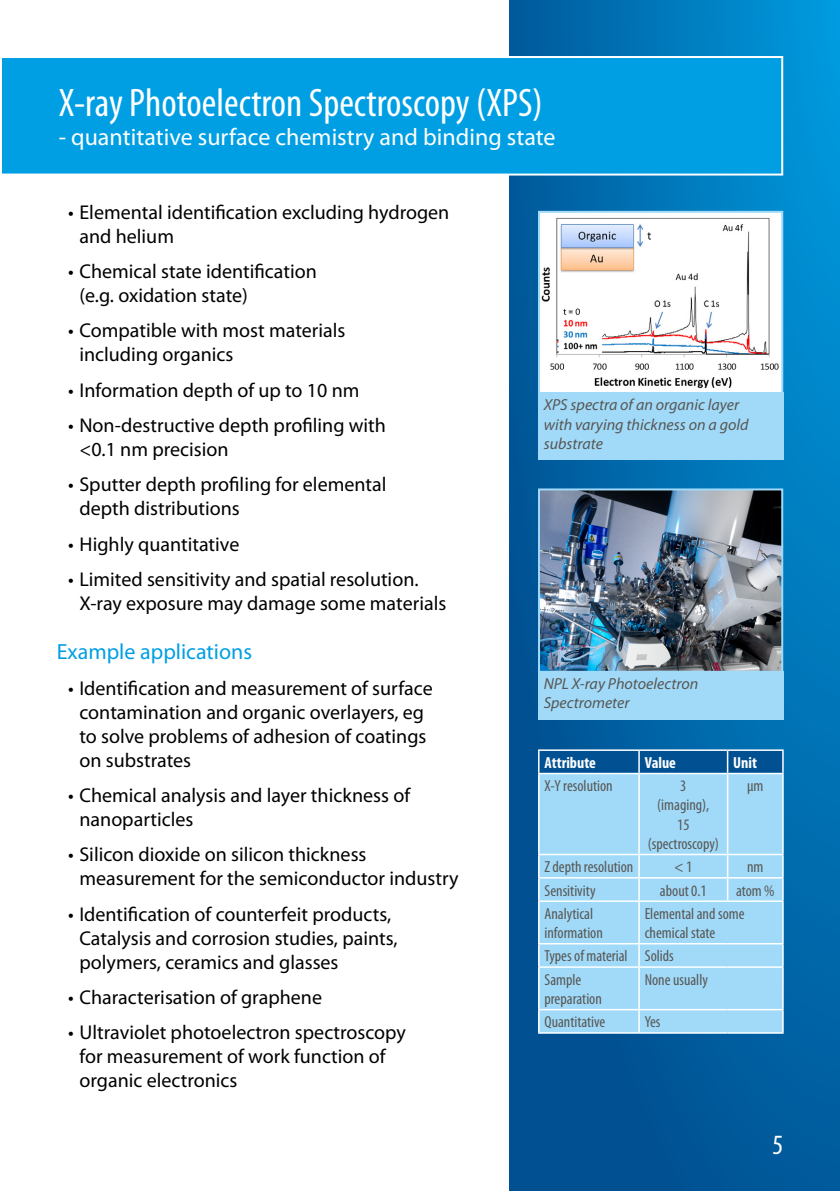
<style>
.page{position:relative;width:840px;height:1191px;background:#fff}
.page>*{position:absolute;margin:0;border:0;box-sizing:border-box;transform-origin:0 0}
.t1{font:condensed 40px "Myriad Pro";color:#fff}
.t2{font:condensed 28px "Myriad Pro";color:#fff}
.t3{font:24px "Myriad Pro";color:#fff}
.t4{font:22px "Myriad Pro";color:#009fe3}
.t5{font:20px/24px "Myriad Pro";color:#000}
.t6{font:condensed 16px/19.2px "Myriad Pro";color:#575756}
.t7{font:italic 16px/19.2px "Myriad Pro";color:#575756}
.t8{font:700 condensed 16px "Myriad Pro";color:#fff}
</style>
<div class="page">
<svg style="left:509px;top:0;width:330px;height:1191px;background:#016aab"></svg>
<img style="left:540px;top:214px;width:239px;height:177px">
<div style="left:537px;top:211px;width:245px;height:183px;border:2px solid #a1daf8"></div>
<div style="left:537px;top:393px;width:245px;height:67px;background:#a1daf8"></div>
<div style="left:1px;top:57px;width:780px;height:117px;background:#009fe3"></div>
<div style="left:0;top:56px;width:782px;height:119px;border:2px solid #fff"></div>
<div style="left:539px;top:774px;width:242px;height:258px;background:#a1daf8"></div>
<hr style="left:537px;top:749px;width:101px;height:2px;background:#fff">
<hr style="left:537px;top:751px;width:2px;height:21px;background:#fff">
<hr style="left:638px;top:749px;width:89px;height:2px;background:#fff">
<div style="left:538px;top:750px;width:243px;height:22px;background:#005092"></div>
<hr style="left:727px;top:749px;width:56px;height:2px;background:#fff">
<hr style="left:726px;top:751px;width:2px;height:21px;background:#fff">
<hr style="left:781px;top:751px;width:2px;height:21px;background:#fff">
<hr style="left:537px;top:772px;width:101px;height:2px;background:#fff">
<hr style="left:537px;top:774px;width:2px;height:79px;background:#fff">
<hr style="left:638px;top:772px;width:89px;height:2px;background:#fff">
<hr style="left:638px;top:774px;width:1px;height:79px;background:#fff">
<hr style="left:727px;top:772px;width:56px;height:2px;background:#fff">
<hr style="left:726px;top:774px;width:2px;height:79px;background:#fff">
<hr style="left:781px;top:774px;width:2px;height:79px;background:#fff">
<hr style="left:537px;top:853px;width:101px;height:2px;background:#fff">
<hr style="left:537px;top:855px;width:2px;height:22px;background:#fff">
<hr style="left:638px;top:853px;width:89px;height:2px;background:#fff">
<hr style="left:727px;top:853px;width:56px;height:2px;background:#fff">
<hr style="left:726px;top:855px;width:2px;height:22px;background:#fff">
<hr style="left:781px;top:855px;width:2px;height:22px;background:#fff">
<hr style="left:537px;top:877px;width:101px;height:1px;background:#fff">
<hr style="left:537px;top:878px;width:2px;height:22px;background:#fff">
<hr style="left:638px;top:877px;width:89px;height:1px;background:#fff">
<svg style="left:638px;top:855px;width:1px;height:45px"></svg>
<hr style="left:727px;top:877px;width:56px;height:1px;background:#fff">
<hr style="left:726px;top:878px;width:2px;height:22px;background:#fff">
<hr style="left:781px;top:878px;width:2px;height:22px;background:#fff">
<hr style="left:537px;top:900px;width:101px;height:2px;background:#fff">
<hr style="left:537px;top:902px;width:2px;height:41px;background:#fff">
<hr style="left:638px;top:900px;width:89px;height:2px;background:#fff">
<hr style="left:638px;top:902px;width:1px;height:41px;background:#fff">
<hr style="left:727px;top:900px;width:56px;height:2px;background:#fff">
<hr style="left:781px;top:902px;width:2px;height:41px;background:#fff">
<hr style="left:537px;top:943px;width:101px;height:1px;background:#fff">
<hr style="left:537px;top:944px;width:2px;height:22px;background:#fff">
<hr style="left:638px;top:943px;width:89px;height:1px;background:#fff">
<svg style="left:638px;top:944px;width:1px;height:22px"></svg>
<hr style="left:727px;top:943px;width:56px;height:1px;background:#fff">
<hr style="left:781px;top:944px;width:2px;height:22px;background:#fff">
<hr style="left:537px;top:966px;width:101px;height:1px;background:#fff">
<hr style="left:537px;top:967px;width:2px;height:42px;background:#fff">
<hr style="left:638px;top:966px;width:89px;height:1px;background:#fff">
<hr style="left:638px;top:967px;width:1px;height:42px;background:#fff">
<hr style="left:727px;top:966px;width:56px;height:1px;background:#fff">
<hr style="left:781px;top:967px;width:2px;height:42px;background:#fff">
<hr style="left:537px;top:1009px;width:101px;height:1px;background:#fff">
<hr style="left:537px;top:1010px;width:2px;height:22px;background:#fff">
<hr style="left:638px;top:1009px;width:89px;height:1px;background:#fff">
<svg style="left:638px;top:1010px;width:1px;height:22px"></svg>
<hr style="left:727px;top:1009px;width:56px;height:1px;background:#fff">
<hr style="left:781px;top:1010px;width:2px;height:22px;background:#fff">
<hr style="left:537px;top:1032px;width:101px;height:1px;background:#fff">
<hr style="left:638px;top:1032px;width:89px;height:1px;background:#fff">
<hr style="left:727px;top:1032px;width:56px;height:1px;background:#fff">
<img style="left:540px;top:491px;width:239px;height:179px">
<div style="left:537px;top:488px;width:245px;height:185px;border:2px solid #a1daf8"></div>
<div style="left:537px;top:671px;width:245px;height:48px;background:#a1daf8"></div>
<h1 class="t1" style="left:59px;top:79px;width:485px">X-ray Photoelectron Spectroscopy (XPS)</h1>
<p class="t3" style="left:59px;top:122px;width:498px">- quantitative surface chemistry and binding state</p>
<p class="t5" style="left:79px;top:200px;width:371px;text-indent:-11px">• Elemental identification excluding hydrogen and helium</p>
<p class="t5" style="left:79px;top:259px;width:239px;text-indent:-11px">• Chemical state identification (e.g. oxidation state)</p>
<p class="t5" style="left:79px;top:318px;width:267px;text-indent:-11px">• Compatible with most materials including organics</p>
<p class="t5" style="left:68px;top:378px;width:293px">• Information depth of up to 10 nm</p>
<p class="t5" style="left:79px;top:413px;width:308px;text-indent:-11px">• Non-destructive depth profiling with &lt;0.1 nm precision</p>
<p class="t5" style="left:79px;top:472px;width:308px;text-indent:-11px">• Sputter depth profiling for elemental depth distributions</p>
<p class="t5" style="left:68px;top:532px;width:173px">• Highly quantitative</p>
<p class="t5" style="left:79px;top:567px;width:368px;text-indent:-11px">• Limited sensitivity and spatial resolution.<br>X-ray exposure may damage some materials</p>
<p class="t4" style="left:57px;top:638px;width:197px">Example applications</p>
<p class="t5" style="left:79px;top:675px;width:354px;text-indent:-11px">• Identification and measurement of surface contamination and organic overlayers, eg to solve problems of adhesion of coatings on substrates</p>
<p class="t5" style="left:79px;top:783px;width:332px;text-indent:-11px">• Chemical analysis and layer thickness of nanoparticles</p>
<p class="t5" style="left:79px;top:842px;width:380px;text-indent:-11px">• Silicon dioxide on silicon thickness measurement for the semiconductor industry</p>
<p class="t5" style="left:79px;top:901px;width:319px;text-indent:-11px">• Identification of counterfeit products,<br>Catalysis and corrosion studies, paints, polymers, ceramics and glasses</p>
<p class="t5" style="left:68px;top:985px;width:255px">• Characterisation of graphene</p>
<p class="t5" style="left:79px;top:1020px;width:328px;text-indent:-11px">• Ultraviolet photoelectron spectroscopy for measurement of work function of organic electronics</p>
<p class="t7" style="left:543px;top:395px;width:206px">XPS spectra of an organic layer with varying thickness on a gold substrate</p>
<p class="t7" style="left:543px;top:674px;width:156px">NPL X-ray Photoelectron<br>Spectrometer</p>
<p class="t8" style="left:544px;top:752px;width:53px">Attribute</p>
<p class="t8" style="left:644px;top:752px;width:33px">Value</p>
<p class="t8" style="left:732px;top:752px;width:25px">Unit</p>
<p class="t6" style="left:544px;top:776px;width:70px">X-Y resolution</p>
<p class="t6" style="left:647px;top:776px;width:73px;text-align:center">3<br>(imaging),<br>15 (spectroscopy)</p>
<p class="t6" style="left:746px;top:776px;width:18px">µm</p>
<p class="t6" style="left:544px;top:857px;width:90px">Z depth resolution</p>
<p class="t6" style="left:673px;top:857px;width:20px">&lt; 1</p>
<p class="t6" style="left:746px;top:857px;width:18px">nm</p>
<p class="t6" style="left:544px;top:880px;width:53px">Sensitivity</p>
<p class="t6" style="left:659px;top:880px;width:48px">about 0.1</p>
<p class="t6" style="left:735px;top:880px;width:40px">atom %</p>
<p class="t6" style="left:544px;top:903px;width:60px">Analytical information</p>
<p class="t6" style="left:644px;top:903px;width:101px">Elemental and some chemical state</p>
<p class="t6" style="left:544px;top:944px;width:131px;line-height:23.4px">Types of material Solids<br>Sample</p>
<p class="t6" style="left:544px;top:989px;width:59px">preparation</p>
<p class="t6" style="left:644px;top:969px;width:65px">None usually</p>
<p class="t6" style="left:544px;top:1012px;width:62px">Quantitative</p>
<p class="t6" style="left:644px;top:1012px;width:17px">Yes</p>
<h2 class="t2" style="left:772px;top:1127px;width:12px">5</h2>
</div>
